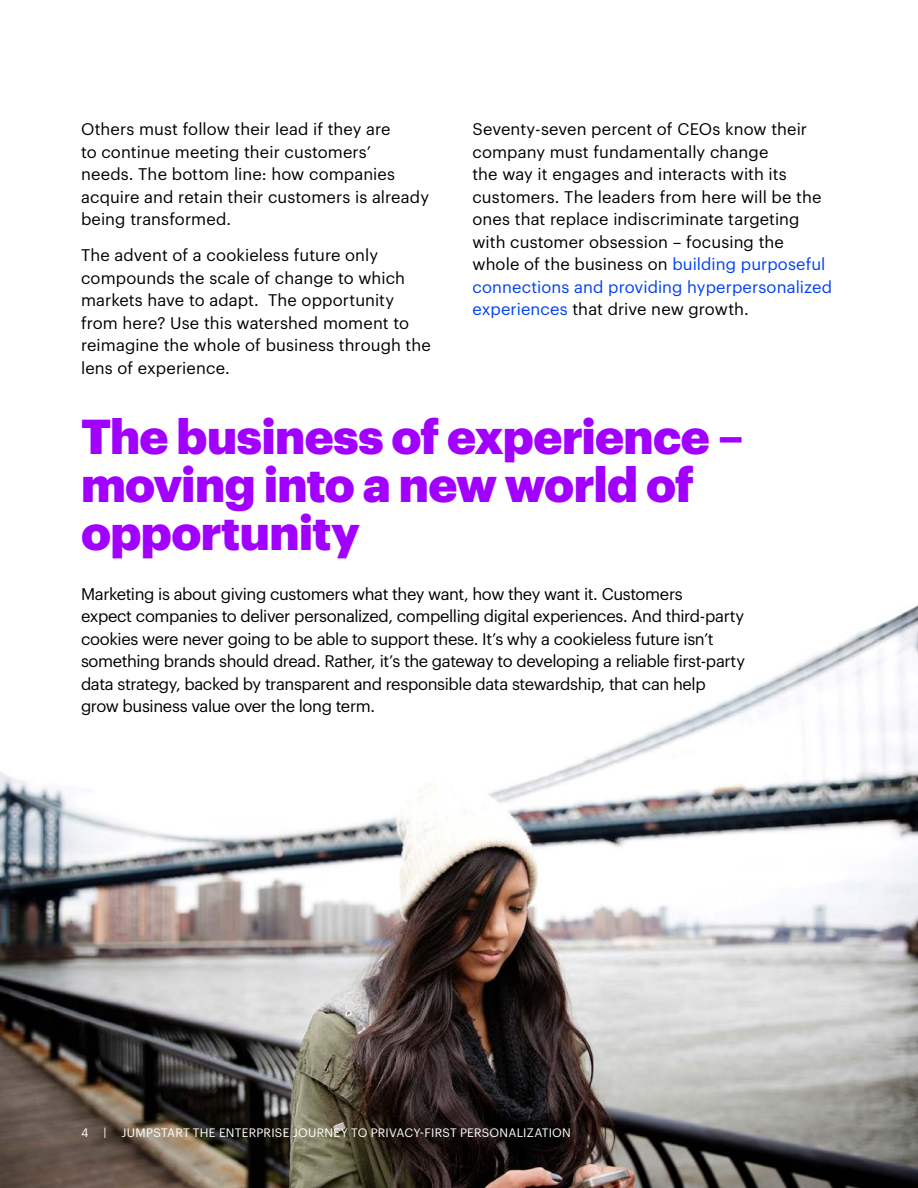
<style>
.page{position:relative;width:918px;height:1188px;background:#fff}
.page>*{position:absolute;margin:0;border:0;box-sizing:border-box;transform-origin:0 0}
.t1{font:900 48px/48px "Graphik";letter-spacing:-.015em;color:#a100ff}
.Body_12-17{font:16.5px/22.5px "Graphik";color:#000}
.Body_12-17-2{font:16.5px/22.5px "Graphik";letter-spacing:-.025em;color:#000}
.t2{font:12px "Graphik";letter-spacing:.015em;color:#fff}
.s1{color:#0041f0}
</style>
<div class="page">
<img style="left:0;top:605px;width:918px;height:583px">
<p class="Body_12-17" style="left:81px;top:116px;width:350px">Others must follow their lead if they are<br>to continue meeting their customers’<br>needs. The bottom line: how companies acquire and retain their customers is already being transformed.</p>
<p class="Body_12-17" style="left:81px;top:242px;width:351px">The advent of a cookieless future only compounds the scale of change to which markets have to adapt. The opportunity from here? Use this watershed moment to reimagine the whole of business through the lens of experience.</p>
<p class="Body_12-17" style="left:472px;top:116px;width:361px">Seventy-seven percent of CEOs know their company must fundamentally change<br>the way it engages and interacts with its customers. The leaders from here will be the ones that replace indiscriminate targeting with customer obsession – focusing the whole of the business on <span class="s1">building purposeful connections and providing hyperpersonalized experiences</span> that drive new growth.</p>
<p class="t1" style="left:81px;top:408px;width:664px">The business of experience – moving into a new world of opportunity</p>
<p class="Body_12-17-2" style="left:81px;top:581px;width:666px">Marketing is about giving customers what they want, how they want it. Customers<br>expect companies to deliver personalized, compelling digital experiences. And third-party cookies were never going to be able to support these. It’s why a cookieless future isn’t something brands should dread. Rather, it’s the gateway to developing a reliable first-party data strategy, backed by transparent and responsible data stewardship, that can help grow business value over the long term.</p>
<p class="t2" style="left:81px;top:1124px;width:9px">4</p>
<p class="t2" style="left:104px;top:1124px;width:469px">| JUMPSTART THE ENTERPRISE JOURNEY TO PRIVACY-FIRST PERSONALIZATION</p>
</div>
